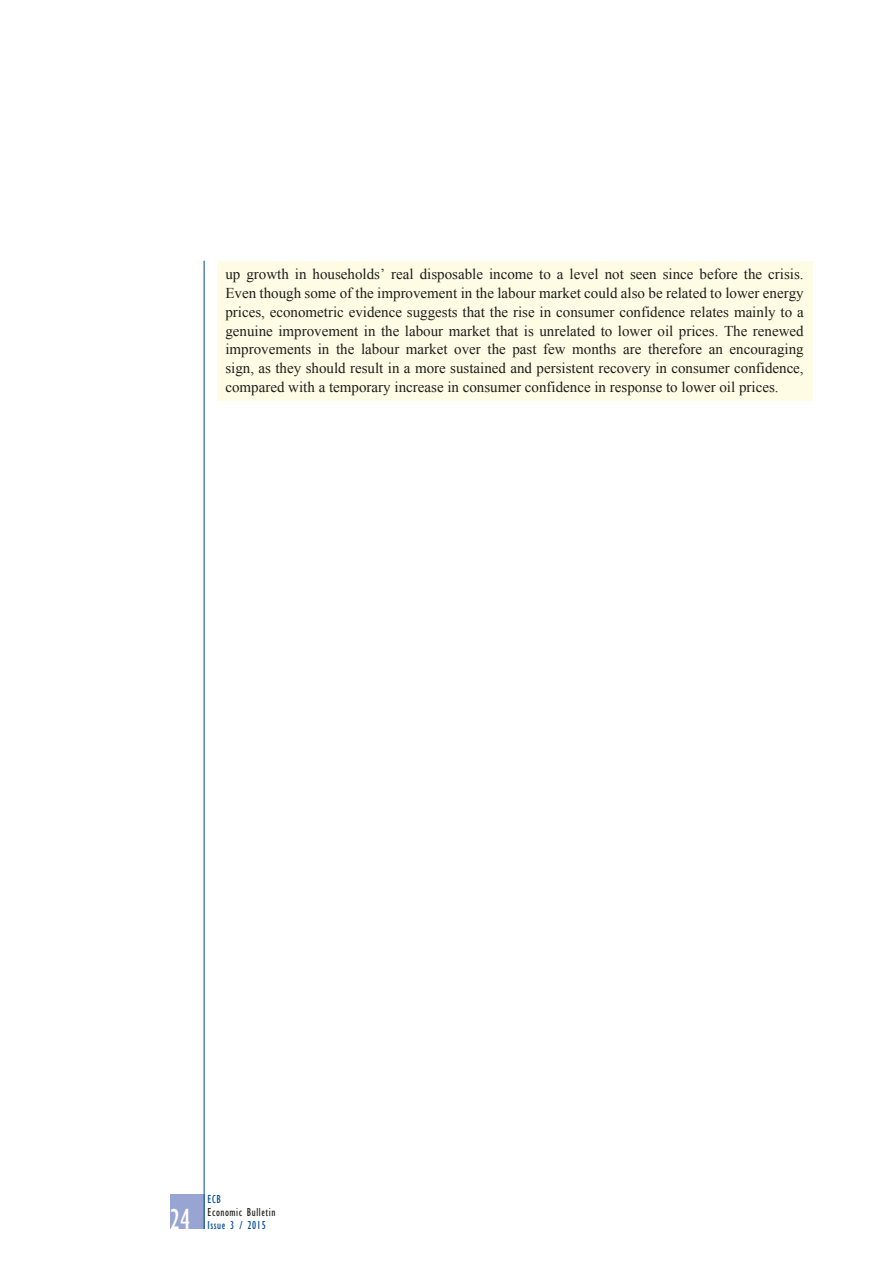
<style>
.page{position:relative;width:893px;height:1263px;background:#fff}
.page>*{position:absolute;margin:0;border:0;box-sizing:border-box;transform-origin:0 0}
.t1{font:condensed 30px "Gill Sans Myriad";color:#fff;scale:.95 1}
.t2{font:15px/18.8px "Times New Roman WGL";color:#1d1d1b;text-align:justify}
.t3{font:condensed 12px "Gill Sans Myriad";letter-spacing:.05em;color:#1d1d1b;scale:.95 1}
.t4{font:condensed 12px "Gill Sans Myriad";letter-spacing:.05em;color:#004a97;scale:.95 1}
</style>
<div class="page">
<div style="left:170px;top:1195px;width:34px;height:34px;background:#98a4d2"></div>
<hr style="left:204px;top:261px;width:1px;height:968px;background:#004a97">
<div style="left:217px;top:261px;width:595px;height:139px;background:#fffce5"></div>
<p class="t2" style="left:225px;top:265px;width:580px">up growth in households’ real disposable income to a level not seen since before the crisis.<br>Even though some of the improvement in the labour market could also be related to lower energy prices, econometric evidence suggests that the rise in consumer confidence relates mainly to a genuine improvement in the labour market that is unrelated to lower oil prices. The renewed improvements in the labour market over the past few months are therefore an encouraging sign, as they should result in a more sustained and persistent recovery in consumer confidence, compared with a temporary increase in consumer confidence in response to lower oil prices.</p>
<h1 class="t1" style="left:170px;top:1201px;width:23px">24</h1>
<p class="t4" style="left:207px;top:1191px;width:16px">ECB</p>
<p class="t3" style="left:207px;top:1205px;width:73px">Economic Bulletin</p>
<p class="t4" style="left:207px;top:1218px;width:63px">Issue 3 / 2015</p>
</div>
